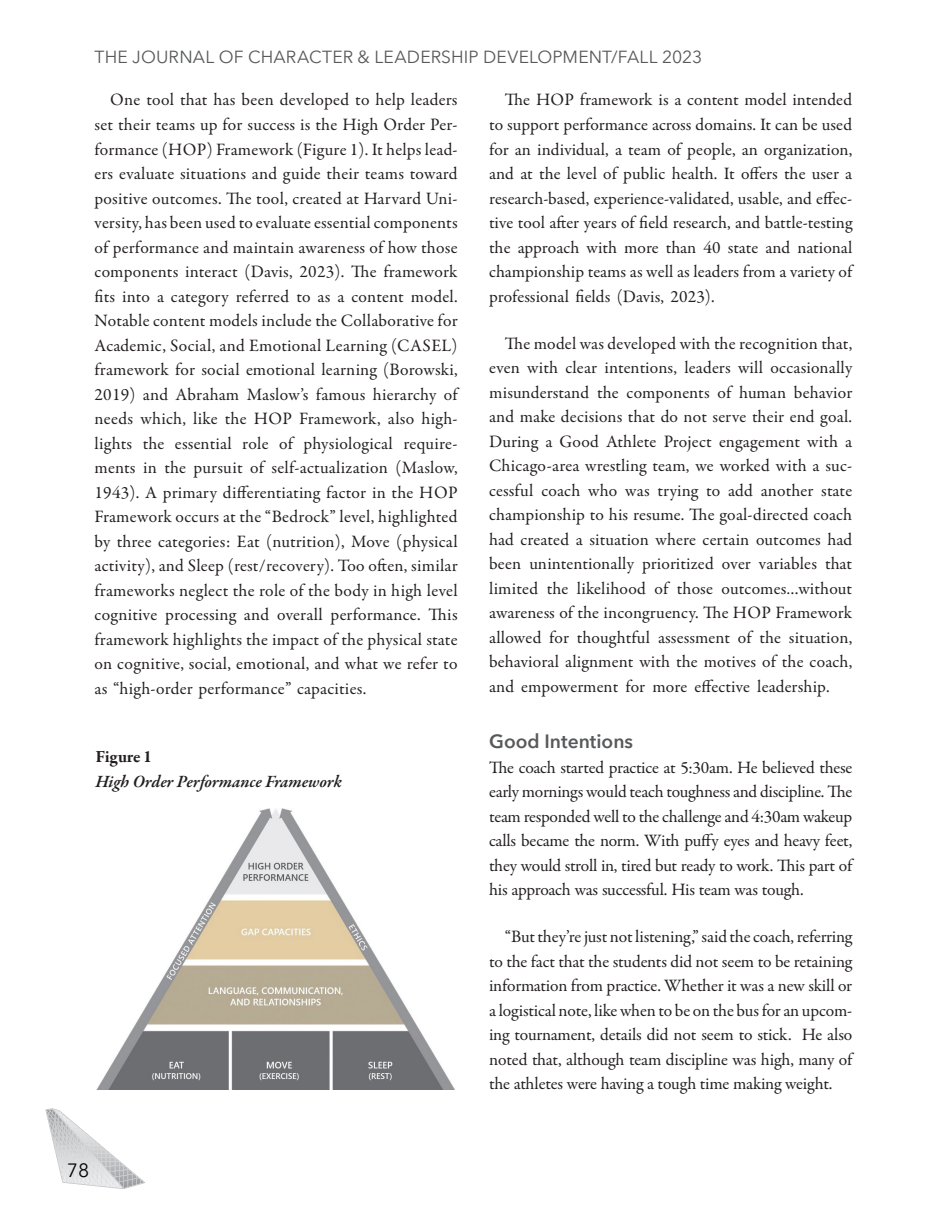
<style>
.page{position:relative;width:945px;height:1229px;background:#fff}
.page>*{position:absolute;margin:0;border:0;box-sizing:border-box;transform-origin:0 0}
.t1{font:600 19.25px "Avenir Next";color:#58595b}
.t2{font:19.25px "Avenir Next";color:#040503}
.Body_text_next{font:17.5px/24.5px "Garamond Premr Pro";letter-spacing:.005em;color:#231f20;text-align:justify}
.Body_text_first{font:17.5px/24.5px "Garamond Premr Pro";letter-spacing:-.015em;color:#231f20;text-align:justify}
.t3{font:17.5px "Avenir Next";letter-spacing:.01em;color:#58595b}
.Fig_tittle{font:italic 600 17.5px "Garamond Premr Pro";color:#231f20}
.Fig_tittle-2{font:700 17.5px "Garamond Premr Pro";letter-spacing:-.005em;color:#231f20}
</style>
<div class="page">
<svg style="left:45px;top:1108px;width:100px;height:81px"></svg>
<img style="left:97px;top:809px;width:358px;height:280px">
<p class="t3" style="left:94px;top:42px;width:609px">THE JOURNAL OF CHARACTER &amp; LEADERSHIP DEVELOPMENT/FALL 2023</p>
<p class="Body_text_next" style="left:94px;top:88px;width:365px;text-indent:16px">One tool that has been developed to help leaders set their teams up for success is the High Order Per&shy;formance (HOP) Framework (Figure 1). It helps lead&shy;ers evaluate situations and guide their teams toward positive outcomes. The tool, created at Harvard Uni&shy;versity, has been used to evaluate essential components of performance and maintain awareness of how those components interact (Davis, 2023). The framework fits into a category referred to as a content model.<br>Notable content models include the Collaborative for Academic, Social, and Emotional Learning (CASEL) framework for social emotional learning (Borowski, 2019) and Abraham Maslow’s famous hierarchy of needs which, like the HOP Framework, also high&shy;lights the essential role of physiological require&shy;ments in the pursuit of self-actualization (Maslow, 1943). A primary differentiating factor in the HOP Framework occurs at the “Bedrock” level, highlighted by three categories: Eat (nutrition), Move (physical activity), and Sleep (rest/recovery). Too often, similar frameworks neglect the role of the body in high level cognitive processing and overall performance. This framework highlights the impact of the physical state on cognitive, social, emotional, and what we refer to as “high-order performance” capacities.</p>
<p class="Body_text_next" style="left:489px;top:88px;width:365px;text-indent:16px">The HOP framework is a content model intended to support performance across domains. It can be used for an individual, a team of people, an organization, and at the level of public health. It offers the user a research-based, experience-validated, usable, and effec&shy;tive tool after years of field research, and battle-testing the approach with more than 40 state and national championship teams as well as leaders from a variety of professional fields (Davis, 2023).</p>
<p class="Body_text_next" style="left:489px;top:331px;width:365px;text-indent:16px">The model was developed with the recognition that, even with clear intentions, leaders will occasionally misunderstand the components of human behavior and make decisions that do not serve their end goal.<br>During a Good Athlete Project engagement with a Chicago-area wrestling team, we worked with a suc&shy;cessful coach who was trying to add another state championship to his resume. The goal-directed coach had created a situation where certain outcomes had been unintentionally prioritized over variables that limited the likelihood of those outcomes…without awareness of the incongruency. The HOP Framework allowed for thoughtful assessment of the situation, behavioral alignment with the motives of the coach, and empowerment for more effective leadership.</p>
<h1 class="t1" style="left:489px;top:724px;width:146px">Good Intentions</h1>
<p class="Body_text_first" style="left:489px;top:755px;width:365px">The coach started practice at 5:30am. He believed these early mornings would teach toughness and discipline. The team responded well to the challenge and 4:30am wakeup calls became the norm. With puffy eyes and heavy feet, they would stroll in, tired but ready to work. This part of his approach was successful. His team was tough.</p>
<p class="Body_text_next" style="left:489px;top:925px;width:365px;text-indent:16px">“But they’re just not listening,” said the coach, referring to the fact that the students did not seem to be retaining information from practice. Whether it was a new skill or a logistical note, like when to be on the bus for an upcom&shy;ing tournament, details did not seem to stick. He also noted that, although team discipline was high, many of the athletes were having a tough time making weight.</p>
<p class="Fig_tittle-2" style="left:95px;top:746px;width:58px">Figure 1</p>
<p class="Fig_tittle" style="left:95px;top:770px;width:248px">High Order Performance Framework</p>
<p class="t2" style="left:67px;top:1154px;width:24px">78</p>
</div>
